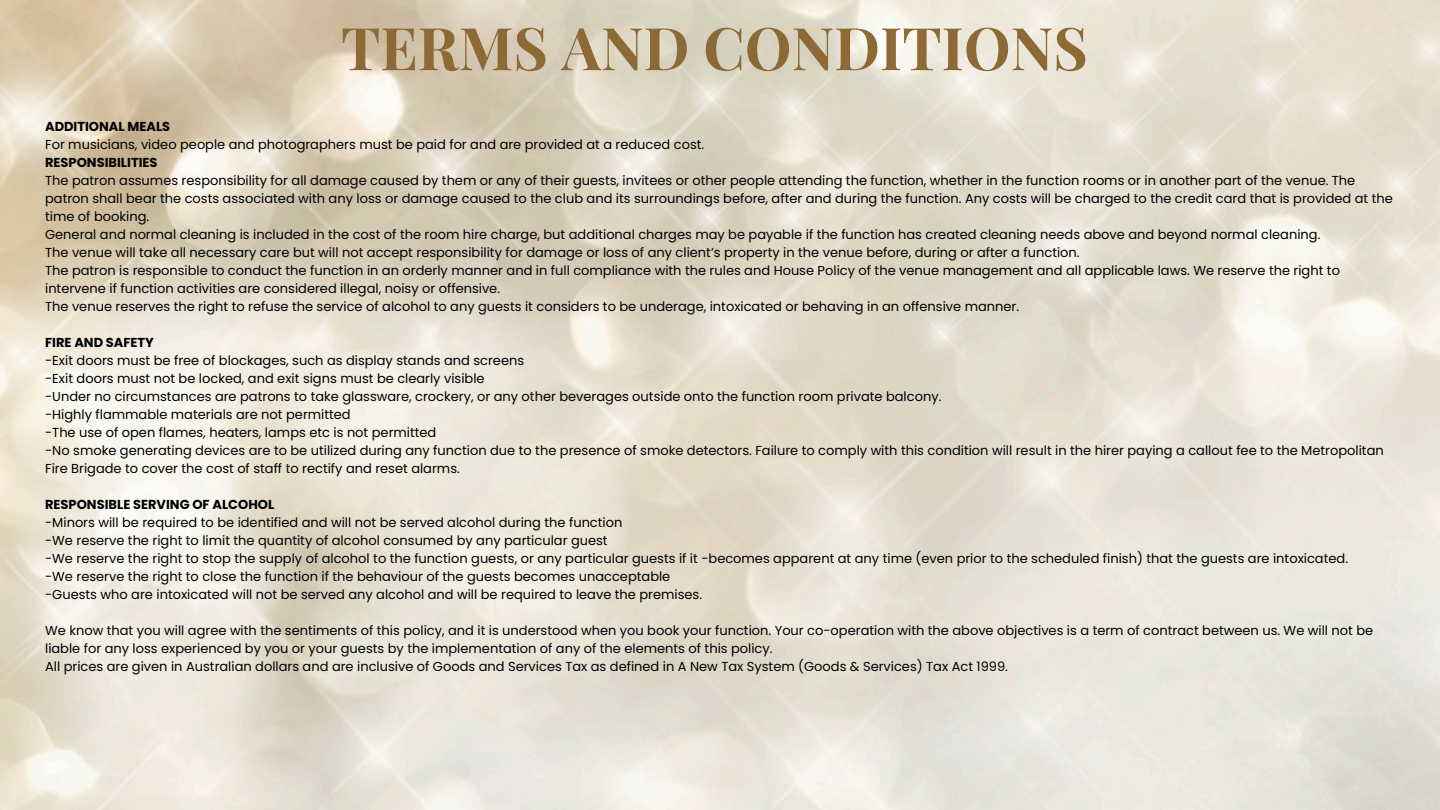
<style>
.page{position:relative;width:1440px;height:810px;background:#fff}
.page>*{position:absolute;margin:0;border:0;box-sizing:border-box;transform-origin:0 0}
.t1{font:700 59px "Playfair Display";color:#8d6936}
.t2{font:13px/18px "Poppins";color:#000}
.t3{font:700 13px "Poppins";color:#000}
</style>
<div class="page">
<h1 class="t1" style="left:341px;top:6px;width:748px">TERMS AND CONDITIONS</h1>
<p class="t3" style="left:45px;top:117px;width:127px">ADDITIONAL MEALS</p>
<p class="t2" style="left:45px;top:135px;width:661px">For musicians, video people and photographers must be paid for and are provided at a reduced cost.</p>
<p class="t3" style="left:45px;top:153px;width:114px">RESPONSIBILITIES</p>
<p class="t2" style="left:45px;top:171px;width:1349px">The patron assumes responsibility for all damage caused by them or any of their guests, invitees or other people attending the function, whether in the function rooms or in another part of the venue. The patron shall bear the costs associated with any loss or damage caused to the club and its surroundings before, after and during the function. Any costs will be charged to the credit card that is provided at the time of booking.</p>
<p class="t2" style="left:45px;top:225px;width:1277px">General and normal cleaning is included in the cost of the room hire charge, but additional charges may be payable if the function has created cleaning needs above and beyond normal cleaning.</p>
<p class="t2" style="left:45px;top:243px;width:1036px">The venue will take all necessary care but will not accept responsibility for damage or loss of any client’s property in the venue before, during or after a function.</p>
<p class="t2" style="left:45px;top:261px;width:1296px">The patron is responsible to conduct the function in an orderly manner and in full compliance with the rules and House Policy of the venue management and all applicable laws. We reserve the right to intervene if function activities are considered illegal, noisy or offensive.</p>
<p class="t2" style="left:45px;top:297px;width:976px">The venue reserves the right to refuse the service of alcohol to any guests it considers to be underage, intoxicated or behaving in an offensive manner.</p>
<p class="t3" style="left:45px;top:333px;width:110px">FIRE AND SAFETY</p>
<p class="t2" style="left:45px;top:351px;width:481px">-Exit doors must be free of blockages, such as display stands and screens</p>
<p class="t2" style="left:45px;top:369px;width:441px">-Exit doors must not be locked, and exit signs must be clearly visible</p>
<p class="t2" style="left:45px;top:387px;width:898px">-Under no circumstances are patrons to take glassware, crockery, or any other beverages outside onto the function room private balcony.</p>
<p class="t2" style="left:45px;top:405px;width:307px">-Highly flammable materials are not permitted</p>
<p class="t2" style="left:45px;top:423px;width:393px">-The use of open flames, heaters, lamps etc is not permitted</p>
<p class="t2" style="left:45px;top:441px;width:1340px">-No smoke generating devices are to be utilized during any function due to the presence of smoke detectors. Failure to comply with this condition will result in the hirer paying a callout fee to the Metropolitan<br>Fire Brigade to cover the cost of staff to rectify and reset alarms.</p>
<p class="t3" style="left:45px;top:495px;width:231px">RESPONSIBLE SERVING OF ALCOHOL</p>
<p class="t2" style="left:45px;top:513px;width:579px">-Minors will be required to be identified and will not be served alcohol during the function</p>
<p class="t2" style="left:45px;top:531px;width:564px">-We reserve the right to limit the quantity of alcohol consumed by any particular guest</p>
<p class="t2" style="left:45px;top:549px;width:1304px">-We reserve the right to stop the supply of alcohol to the function guests, or any particular guests if it -becomes apparent at any time (even prior to the scheduled finish) that the guests are intoxicated.</p>
<p class="t2" style="left:45px;top:567px;width:627px">-We reserve the right to close the function if the behaviour of the guests becomes unacceptable</p>
<p class="t2" style="left:45px;top:585px;width:658px">-Guests who are intoxicated will not be served any alcohol and will be required to leave the premises.</p>
<p class="t2" style="left:45px;top:621px;width:1330px">We know that you will agree with the sentiments of this policy, and it is understood when you book your function. Your co-operation with the above objectives is a term of contract between us. We will not be liable for any loss experienced by you or your guests by the implementation of any of the elements of this policy.</p>
<p class="t2" style="left:45px;top:657px;width:964px">All prices are given in Australian dollars and are inclusive of Goods and Services Tax as defined in A New Tax System (Goods &amp; Services) Tax Act 1999.</p>
</div>
